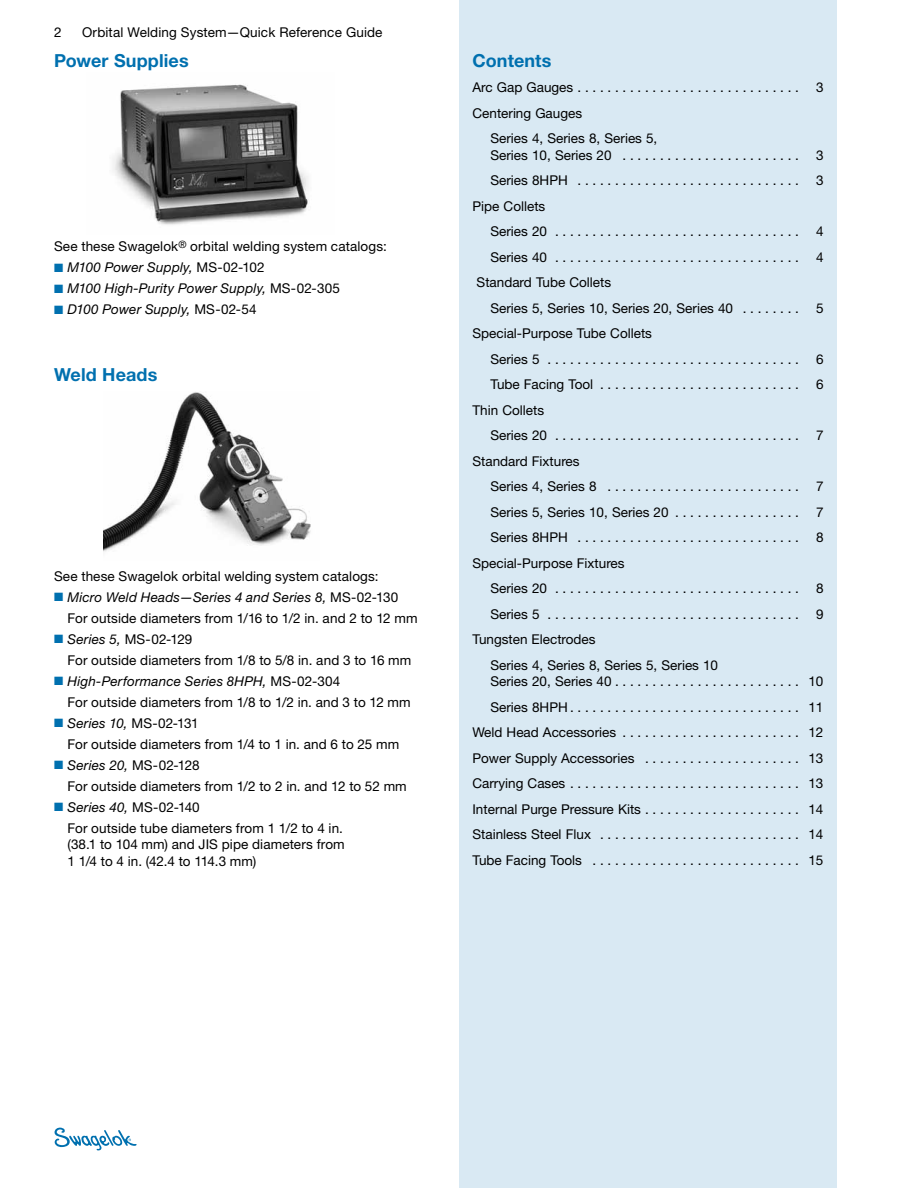
<style>
.page{position:relative;width:918px;height:1188px;background:#fff}
.page>*{position:absolute;margin:0;border:0;box-sizing:border-box;transform-origin:0 0}
.t1{font:700 18px "Helvetica Neue LT Std";letter-spacing:.005em;color:#0070af}
.t2{font:13.5px/25.5px "Helvetica Neue LT Std";color:#000}
.t3{font:italic 13.5px "Helvetica Neue LT Std";letter-spacing:.01em;color:#000}
.s1{color:#0070af}
.s2{font-style:normal}
.s3{font-style:italic}
</style>
<div class="page">
<svg style="left:55px;top:1128px;width:82px;height:22px"></svg>
<div style="left:459px;top:0;width:378px;height:1188px;background:#d9e9f3"></div>
<img style="left:113px;top:84px;width:195px;height:141px">
<img style="left:104px;top:392px;width:207px;height:160px">
<p class="t2" style="left:54px;top:19px;width:9px">2</p>
<p class="t2" style="left:82px;top:19px;width:302px">Orbital Welding System—Quick Reference Guide</p>
<h1 class="t1" style="left:54px;top:49px;width:136px">Power Supplies</h1>
<p class="t2" style="left:54px;top:234px;width:334px">See these Swagelok<sup>®</sup> orbital welding system catalogs:</p>
<p class="t3" style="left:54px;top:260px;width:212px"><span class="s1">■</span> M100 Power Supply, <span class="s2">MS‑02‑102</span></p>
<p class="t3" style="left:54px;top:281px;width:287px"><span class="s1">■</span> M100 High-Purity Power Supply, <span class="s2">MS‑02‑305</span></p>
<p class="t3" style="left:54px;top:302px;width:204px"><span class="s1">■</span> D100 Power Supply, <span class="s2">MS‑02‑54</span></p>
<h1 class="t1" style="left:54px;top:364px;width:105px">Weld Heads</h1>
<p class="t2" style="left:54px;top:563px;width:326px">See these Swagelok orbital welding system catalogs:</p>
<p class="t2" style="left:68px;top:586px;width:352px;line-height:21px;text-indent:-14px"><span class="s1">■</span> <span class="s3">Micro Weld Heads—Series 4 and Series 8,</span> MS‑02‑130<br>For outside diameters from 1/16 to 1/2 in. and 2 to 12 mm</p>
<p class="t2" style="left:68px;top:628px;width:345px;line-height:21px;text-indent:-14px"><span class="s1">■</span> <span class="s3">Series 5,</span> MS‑02‑129<br>For outside diameters from 1/8 to 5/8 in. and 3 to 16 mm</p>
<p class="t2" style="left:68px;top:670px;width:345px;line-height:21px;text-indent:-14px"><span class="s1">■</span> <span class="s3">High-Performance Series 8HPH,</span> MS‑02‑304<br>For outside diameters from 1/8 to 1/2 in. and 3 to 12 mm</p>
<p class="t2" style="left:68px;top:712px;width:333px;line-height:21px;text-indent:-14px"><span class="s1">■</span> <span class="s3">Series 10,</span> MS‑02‑131<br>For outside diameters from 1/4 to 1 in. and 6 to 25 mm</p>
<p class="t2" style="left:68px;top:754px;width:341px;line-height:21px;text-indent:-14px"><span class="s1">■</span> <span class="s3">Series 20,</span> MS‑02‑128<br>For outside diameters from 1/2 to 2 in. and 12 to 52 mm</p>
<p class="t2" style="left:68px;top:796px;width:275px;line-height:21px;text-indent:-14px"><span class="s1">■</span> <span class="s3">Series 40,</span> MS‑02‑140<br>For outside tube diameters from 1 1/2 to 4 in.</p>
<p class="t2" style="left:68px;top:836px;width:279px;line-height:16.5px">(38.1 to 104 mm) and JIS pipe diameters from<br>1 1/4 to 4 in. (42.4 to 114.3 mm)</p>
<h1 class="t1" style="left:472px;top:49px;width:81px">Contents</h1>
<p class="t2" style="left:472px;top:75px;width:328px">Arc Gap Gauges . . . . . . . . . . . . . . . . . . . . . . . . . . . . . .</p>
<p class="t2" style="left:816px;top:75px;width:9px">3</p>
<p class="t2" style="left:490px;top:100px;width:168px;text-indent:-18px">Centering Gauges<br>Series 4, Series 8, Series 5,</p>
<p class="t2" style="left:490px;top:142px;width:310px">Series 10, Series 20 . . . . . . . . . . . . . . . . . . . . . . . .</p>
<p class="t2" style="left:816px;top:142px;width:9px">3</p>
<p class="t2" style="left:490px;top:168px;width:310px">Series 8HPH . . . . . . . . . . . . . . . . . . . . . . . . . . . . . .</p>
<p class="t2" style="left:816px;top:168px;width:9px">3</p>
<p class="t2" style="left:490px;top:193px;width:310px;text-indent:-18px">Pipe Collets<br>Series 20 . . . . . . . . . . . . . . . . . . . . . . . . . . . . . . . . .</p>
<p class="t2" style="left:816px;top:219px;width:9px">4</p>
<p class="t2" style="left:490px;top:244px;width:310px">Series 40 . . . . . . . . . . . . . . . . . . . . . . . . . . . . . . . . .</p>
<p class="t2" style="left:816px;top:244px;width:9px">4</p>
<p class="t2" style="left:490px;top:270px;width:310px;text-indent:-14px">Standard Tube Collets<br>Series 5, Series 10, Series 20, Series 40 . . . . . . . .</p>
<p class="t2" style="left:816px;top:295px;width:9px">5</p>
<p class="t2" style="left:490px;top:321px;width:310px;text-indent:-18px">Special-Purpose Tube Collets<br>Series 5 . . . . . . . . . . . . . . . . . . . . . . . . . . . . . . . . . .</p>
<p class="t2" style="left:816px;top:346px;width:9px">6</p>
<p class="t2" style="left:490px;top:372px;width:310px">Tube Facing Tool . . . . . . . . . . . . . . . . . . . . . . . . . . .</p>
<p class="t2" style="left:816px;top:372px;width:9px">6</p>
<p class="t2" style="left:490px;top:397px;width:310px;text-indent:-18px">Thin Collets<br>Series 20 . . . . . . . . . . . . . . . . . . . . . . . . . . . . . . . . .</p>
<p class="t2" style="left:816px;top:423px;width:9px">7</p>
<p class="t2" style="left:490px;top:448px;width:310px;text-indent:-18px">Standard Fixtures<br>Series 4, Series 8 . . . . . . . . . . . . . . . . . . . . . . . . . .</p>
<p class="t2" style="left:816px;top:474px;width:9px">7</p>
<p class="t2" style="left:490px;top:499px;width:310px">Series 5, Series 10, Series 20 . . . . . . . . . . . . . . . . .</p>
<p class="t2" style="left:816px;top:499px;width:9px">7</p>
<p class="t2" style="left:490px;top:525px;width:310px">Series 8HPH . . . . . . . . . . . . . . . . . . . . . . . . . . . . . .</p>
<p class="t2" style="left:816px;top:525px;width:9px">8</p>
<p class="t2" style="left:490px;top:550px;width:310px;text-indent:-18px">Special-Purpose Fixtures<br>Series 20 . . . . . . . . . . . . . . . . . . . . . . . . . . . . . . . . .</p>
<p class="t2" style="left:816px;top:576px;width:9px">8</p>
<p class="t2" style="left:490px;top:601px;width:310px">Series 5 . . . . . . . . . . . . . . . . . . . . . . . . . . . . . . . . . .</p>
<p class="t2" style="left:816px;top:601px;width:9px">9</p>
<p class="t2" style="left:490px;top:627px;width:229px;text-indent:-18px">Tungsten Electrodes<br>Series 4, Series 8, Series 5, Series 10</p>
<p class="t2" style="left:490px;top:669px;width:303px">Series 20, Series 40 . . . . . . . . . . . . . . . . . . . . . . . .</p>
<p class="t2" style="left:808px;top:669px;width:17px">10</p>
<p class="t2" style="left:490px;top:694px;width:303px">Series 8HPH . . . . . . . . . . . . . . . . . . . . . . . . . . . . . .</p>
<p class="t2" style="left:808px;top:694px;width:17px">11</p>
<p class="t2" style="left:472px;top:720px;width:321px">Weld Head Accessories . . . . . . . . . . . . . . . . . . . . . . .</p>
<p class="t2" style="left:472px;top:720px;width:353px;text-align:justify;text-indent:336px">12<br>Power Supply Accessories . . . . . . . . . . . . . . . . . . . . . 13<br>Carrying Cases . . . . . . . . . . . . . . . . . . . . . . . . . . . . . . . 13<br>Internal Purge Pressure Kits . . . . . . . . . . . . . . . . . . . . . 14<br>Stainless Steel Flux . . . . . . . . . . . . . . . . . . . . . . . . . . . 14<br>Tube Facing Tools . . . . . . . . . . . . . . . . . . . . . . . . . . . . 15</p>
</div>
